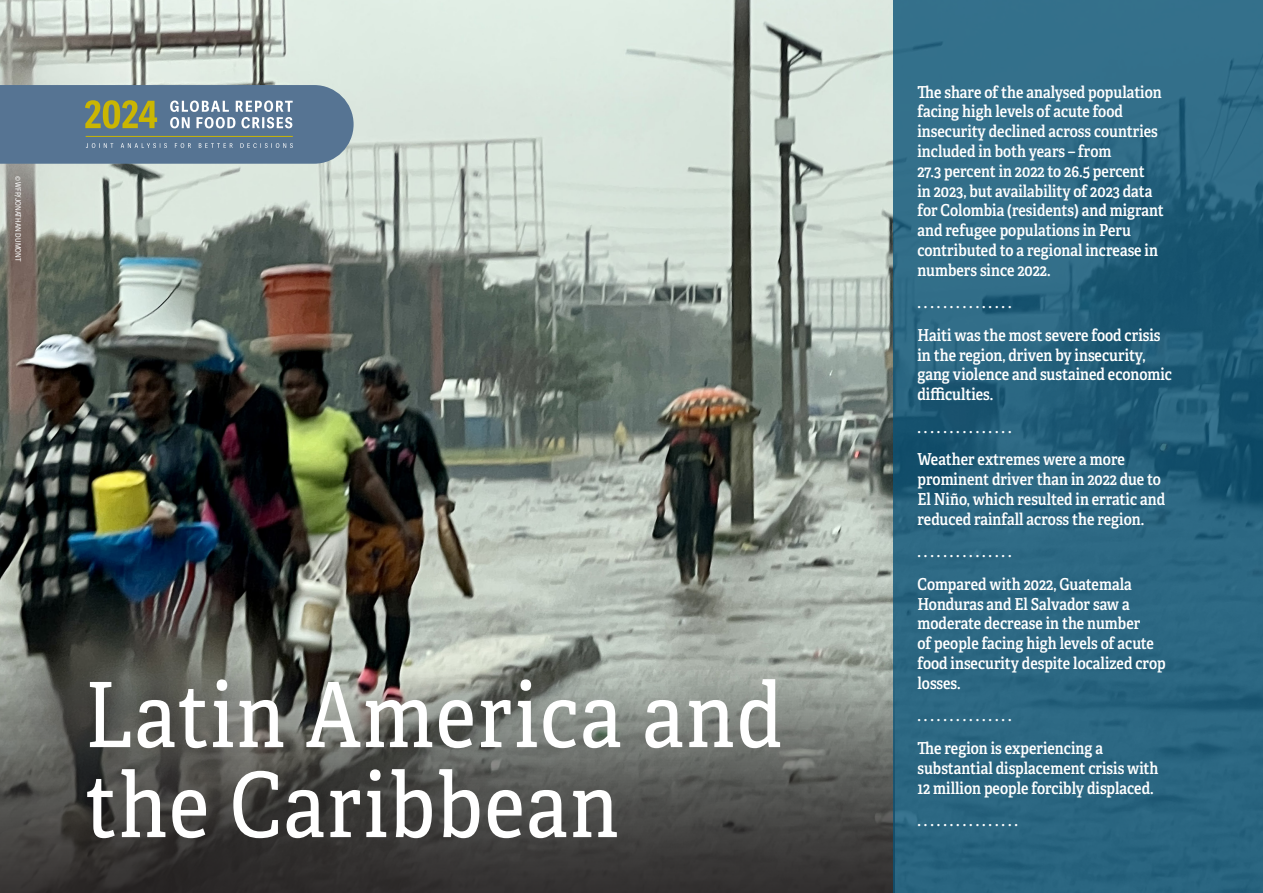
<style>
.page{position:relative;width:1263px;height:893px;background:#fff}
.page>*{position:absolute;margin:0;border:0;box-sizing:border-box;transform-origin:0 0}
._2024_PHOTO_PAGE_TITLE{font:90px/90px "Adelle Condensed";letter-spacing:.025em;color:#fff}
._2024_STANDFIRST{font:600 16.5px/19.8px "Adelle Condensed";color:#fff}
._2024_PHOTO_CREDIT{font:7.5px "Adelle Sans Cnd";letter-spacing:.01em;color:#fff}
</style>
<div class="page">
<img style="left:0;top:0;width:893px;height:664px">
<svg style="left:0;top:664px;width:893px;height:229px;background:#575754"></svg>
<svg style="left:893px;top:0;width:370px;height:893px;background:#296580"></svg>
<svg style="left:0;top:85px;width:354px;height:79px;background:#657f93"></svg>
<p class="_2024_PHOTO_CREDIT" style="left:23px;top:176px;width:87px;rotate:90deg">© WFP/JONATHAN DUMONT</p>
<p class="_2024_PHOTO_PAGE_TITLE" style="left:85px;top:672px;width:699px">Latin America and the Caribbean</p>
<p class="_2024_STANDFIRST" style="left:917px;top:82px;width:248px">The share of the analysed population facing high levels of acute food insecurity declined across countries included in both years – from<br>27.3 percent in 2022 to 26.5 percent<br>in 2023, but availability of 2023 data for Colombia (residents) and migrant and refugee populations in Peru contributed to a regional increase in numbers since 2022.</p>
<p class="_2024_STANDFIRST" style="left:917px;top:293px;width:96px">. . . . . . . . . . . . . . .</p>
<p class="_2024_STANDFIRST" style="left:917px;top:325px;width:256px">Haiti was the most severe food crisis in the region, driven by insecurity, gang violence and sustained economic difficulties.</p>
<p class="_2024_STANDFIRST" style="left:917px;top:417px;width:96px">. . . . . . . . . . . . . . .</p>
<p class="_2024_STANDFIRST" style="left:917px;top:450px;width:249px">Weather extremes were a more prominent driver than in 2022 due to El Niño, which resulted in erratic and reduced rainfall across the region.</p>
<p class="_2024_STANDFIRST" style="left:917px;top:542px;width:96px">. . . . . . . . . . . . . . .</p>
<p class="_2024_STANDFIRST" style="left:917px;top:574px;width:250px">Compared with 2022, Guatemala<br>Honduras and El Salvador saw a moderate decrease in the number<br>of people facing high levels of acute food insecurity despite localized crop losses.</p>
<p class="_2024_STANDFIRST" style="left:917px;top:706px;width:96px">. . . . . . . . . . . . . . .</p>
<p class="_2024_STANDFIRST" style="left:917px;top:738px;width:243px">The region is experiencing a substantial displacement crisis with<br>12 million people forcibly displaced.</p>
<p class="_2024_STANDFIRST" style="left:917px;top:811px;width:102px">. . . . . . . . . . . . . . . .</p>
</div>
